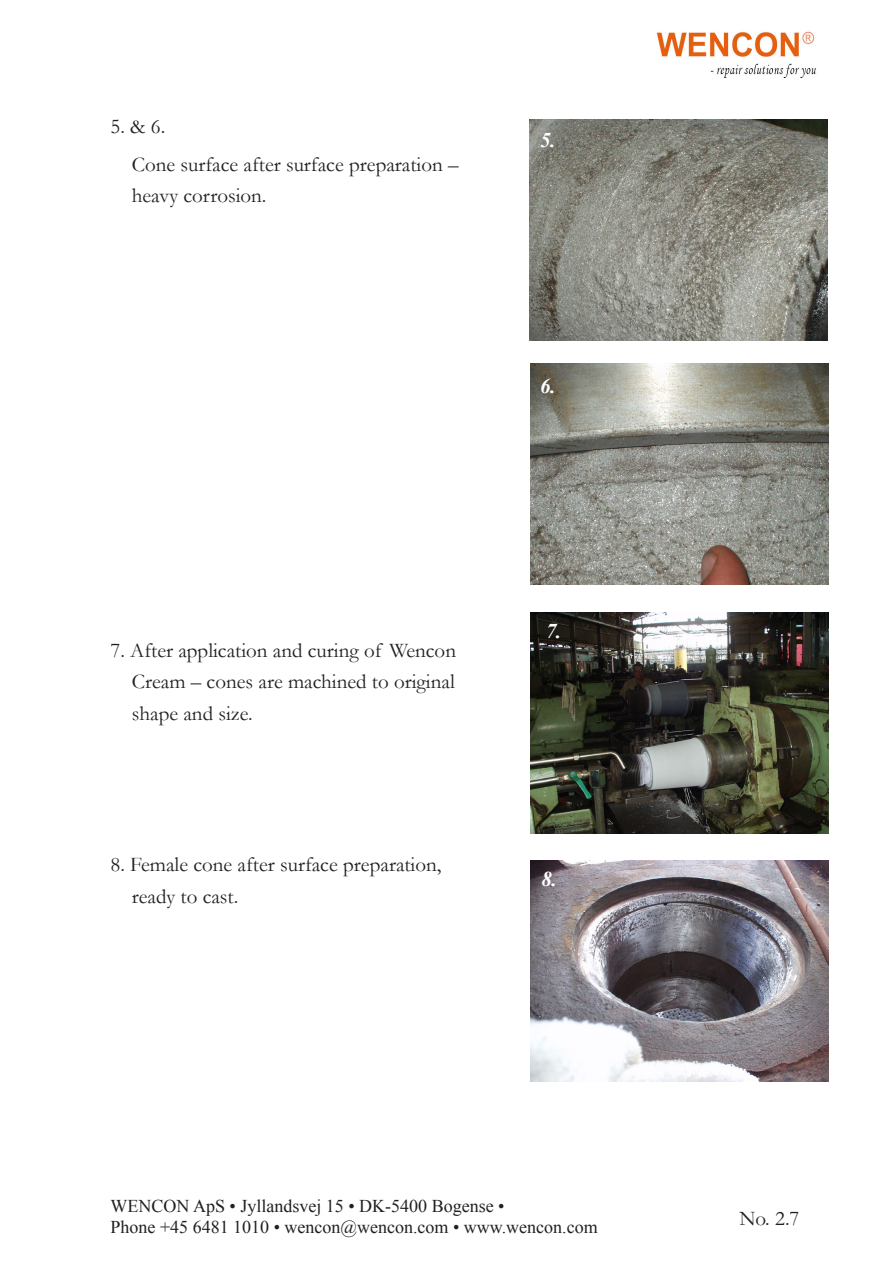
<style>
.page{position:relative;width:893px;height:1263px;background:#fff}
.page>*{position:absolute;margin:0;border:0;box-sizing:border-box;transform-origin:0 0}
.Brødtekst_indryk{font:21px/31.5px "Garamond";color:#231f20}
.Brødtekst_bold_kursi{font:italic 700 21px "Times New Roman";color:#fff}
.t1{font:18px/21.6px "Times New Roman";color:#231f20}
</style>
<div class="page">
<img style="left:656px;top:31px;width:160px;height:47px">
<img style="left:529px;top:119px;width:298px;height:221px">
<img style="left:530px;top:364px;width:298px;height:221px">
<img style="left:530px;top:612px;width:298px;height:221px">
<img style="left:530px;top:860px;width:298px;height:221px">
<p class="Brødtekst_indryk" style="left:111px;top:110px;width:56px">5. &amp; 6.</p>
<p class="Brødtekst_indryk" style="left:132px;top:148px;width:328px">Cone surface after surface preparation – heavy corrosion.</p>
<p class="Brødtekst_bold_kursi" style="left:540px;top:125px;width:17px">5.</p>
<p class="Brødtekst_bold_kursi" style="left:540px;top:371px;width:17px">6.</p>
<p class="Brødtekst_indryk" style="left:132px;top:634px;width:326px;text-align:justify;text-indent:-21px">7. After application and curing of Wencon Cream – cones are machined to original shape and size.</p>
<p class="Brødtekst_indryk" style="left:132px;top:848px;width:311px;text-indent:-21px">8. Female cone after surface preparation, ready to cast.</p>
<p class="Brødtekst_bold_kursi" style="left:546px;top:616px;width:17px">7.</p>
<p class="Brødtekst_bold_kursi" style="left:541px;top:864px;width:17px">8.</p>
<p class="t1" style="left:111px;top:1194px;width:489px">WENCON ApS • Jyllandsvej 15 • DK-5400 Bogense •<br>Phone +45 6481 1010 • wencon@wencon.com • www.wencon.com</p>
<p class="Brødtekst_indryk" style="left:739px;top:1202px;width:61px">No. 2.7</p>
</div>
